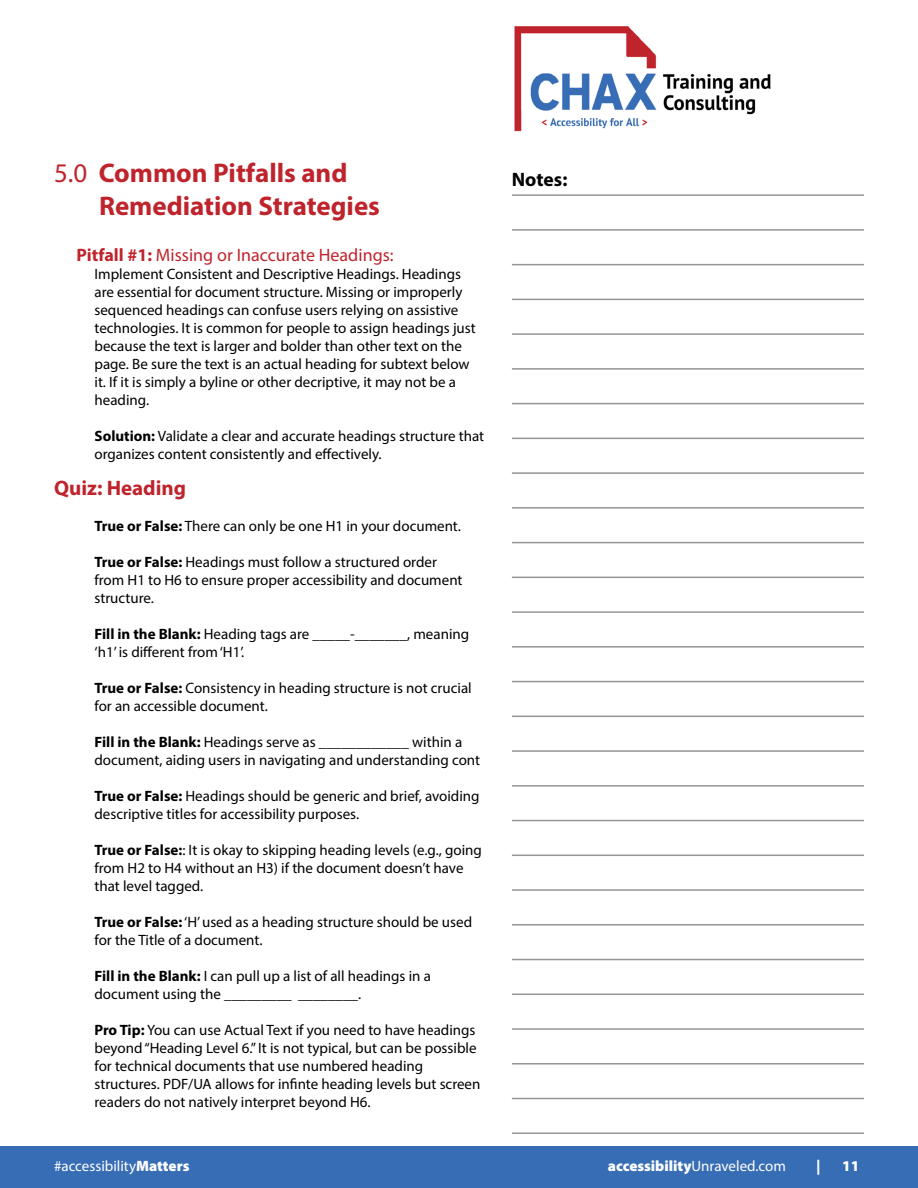
<style>
.page{position:relative;width:918px;height:1188px;background:#fff}
.page>*{position:absolute;margin:0;border:0;box-sizing:border-box;transform-origin:0 0}
.t1{font:700 27px "Myriad Pro";color:#bf242c}
.t2{font:700 21px "Myriad Pro";color:#bf242c}
.t3{font:700 19.5px "Myriad Pro";color:#000}
.t4{font:18px "Myriad Pro";color:#bf242c}
.t5{font:15px/18px "Myriad Pro";color:#000}
.t6{font:900 15px "Myriad Pro";color:#fff}
.t7{font:15px "Myriad Pro";color:#fff}
.s1{font-weight:400}
.s2{font-weight:700}
.s3{font-weight:900}
</style>
<div class="page">
<div style="left:0;top:1146px;width:918px;height:42px;background:#376db5"></div>
<hr style="left:512px;top:194px;width:352px;height:2px;background:#939598">
<hr style="left:512px;top:229px;width:352px;height:2px;background:#939598">
<hr style="left:512px;top:264px;width:352px;height:1px;background:#939598">
<hr style="left:512px;top:299px;width:352px;height:1px;background:#939598">
<hr style="left:512px;top:333px;width:352px;height:2px;background:#939598">
<hr style="left:512px;top:368px;width:352px;height:2px;background:#939598">
<hr style="left:512px;top:403px;width:352px;height:1px;background:#939598">
<hr style="left:512px;top:438px;width:352px;height:1px;background:#939598">
<hr style="left:512px;top:472px;width:352px;height:2px;background:#939598">
<hr style="left:512px;top:507px;width:352px;height:2px;background:#939598">
<hr style="left:512px;top:542px;width:352px;height:1px;background:#939598">
<hr style="left:512px;top:577px;width:352px;height:1px;background:#939598">
<hr style="left:512px;top:611px;width:352px;height:2px;background:#939598">
<hr style="left:512px;top:646px;width:352px;height:2px;background:#939598">
<hr style="left:512px;top:681px;width:352px;height:1px;background:#939598">
<hr style="left:512px;top:716px;width:352px;height:1px;background:#939598">
<hr style="left:512px;top:750px;width:352px;height:2px;background:#939598">
<hr style="left:512px;top:785px;width:352px;height:2px;background:#939598">
<hr style="left:512px;top:820px;width:352px;height:1px;background:#939598">
<hr style="left:512px;top:855px;width:352px;height:1px;background:#939598">
<hr style="left:512px;top:889px;width:352px;height:2px;background:#939598">
<hr style="left:512px;top:924px;width:352px;height:2px;background:#939598">
<hr style="left:512px;top:959px;width:352px;height:1px;background:#939598">
<hr style="left:512px;top:994px;width:352px;height:1px;background:#939598">
<hr style="left:512px;top:1028px;width:352px;height:2px;background:#939598">
<hr style="left:512px;top:1063px;width:352px;height:2px;background:#939598">
<hr style="left:512px;top:1098px;width:352px;height:1px;background:#939598">
<hr style="left:512px;top:1132px;width:352px;height:2px;background:#939598">
<img style="left:514px;top:26px;width:257px;height:106px">
<h1 class="t1" style="left:54px;top:156px;width:295px"><span class="s1">5.0</span> Common Pitfalls and</h1>
<h3 class="t3" style="left:512px;top:167px;width:57px">Notes:</h3>
<h1 class="t1" style="left:99px;top:188px;width:282px">Remediation Strategies</h1>
<h2 class="t4" style="left:76px;top:244px;width:319px"><span class="s2">Pitfall #1:</span> Missing or Inaccurate Headings:</h2>
<p class="t5" style="left:94px;top:265px;width:383px">Implement Consistent and Descriptive Headings. Headings are essential for document structure. Missing or improperly sequenced headings can confuse users relying on assistive technologies. It is common for people to assign headings just because the text is larger and bolder than other text on the page. Be sure the text is an actual heading for subtext below it. If it is simply a byline or other decriptive, it may not be a heading.</p>
<p class="t5" style="left:94px;top:427px;width:391px"><span class="s2">Solution:</span> Validate a clear and accurate headings structure that organizes content consistently and effectively.</p>
<h1 class="t2" style="left:54px;top:474px;width:134px">Quiz: Heading</h1>
<p class="t5" style="left:94px;top:517px;width:368px"><span class="s2">True or False:</span> There can only be one H1 in your document.</p>
<p class="t5" style="left:94px;top:553px;width:370px"><span class="s2">True or False:</span> Headings must follow a structured order from H1 to H6 to ensure proper accessibility and document structure.</p>
<p class="t5" style="left:94px;top:625px;width:376px"><span class="s2">Fill in the Blank:</span> Heading tags are _____-_______, meaning ‘h1’ is different from ‘H1’.</p>
<p class="t5" style="left:94px;top:679px;width:379px"><span class="s2">True or False:</span> Consistency in heading structure is not crucial for an accessible document.</p>
<p class="t5" style="left:94px;top:733px;width:387px"><span class="s2">Fill in the Blank:</span> Headings serve as ____________ within a document, aiding users in navigating and understanding cont</p>
<p class="t5" style="left:94px;top:787px;width:387px"><span class="s2">True or False:</span> Headings should be generic and brief, avoiding descriptive titles for accessibility purposes.</p>
<p class="t5" style="left:94px;top:841px;width:389px"><span class="s2">True or False:</span>: It is okay to skipping heading levels (e.g., going from H2 to H4 without an H3) if the document doesn’t have that level tagged.</p>
<p class="t5" style="left:94px;top:913px;width:379px"><span class="s2">True or False:</span> ‘H’ used as a heading structure should be used for the Title of a document.</p>
<p class="t5" style="left:94px;top:967px;width:338px"><span class="s2">Fill in the Blank:</span> I can pull up a list of all headings in a document using the _________ ________.</p>
<p class="t5" style="left:94px;top:1021px;width:387px"><span class="s2">Pro Tip:</span> You can use Actual Text if you need to have headings beyond “Heading Level 6.” It is not typical, but can be possible for technical documents that use numbered heading structures. PDF/UA allows for infinte heading levels but screen readers do not natively interpret beyond H6.</p>
<p class="t7" style="left:54px;top:1157px;width:137px">#accessibility<span class="s3">Matters</span></p>
<p class="t6" style="left:608px;top:1156px;width:180px">accessibility<span class="s1">Unraveled.com</span></p>
<p class="t6" style="left:816px;top:1156px;width:6px">|</p>
<p class="t6" style="left:842px;top:1156px;width:19px">11</p>
</div>
